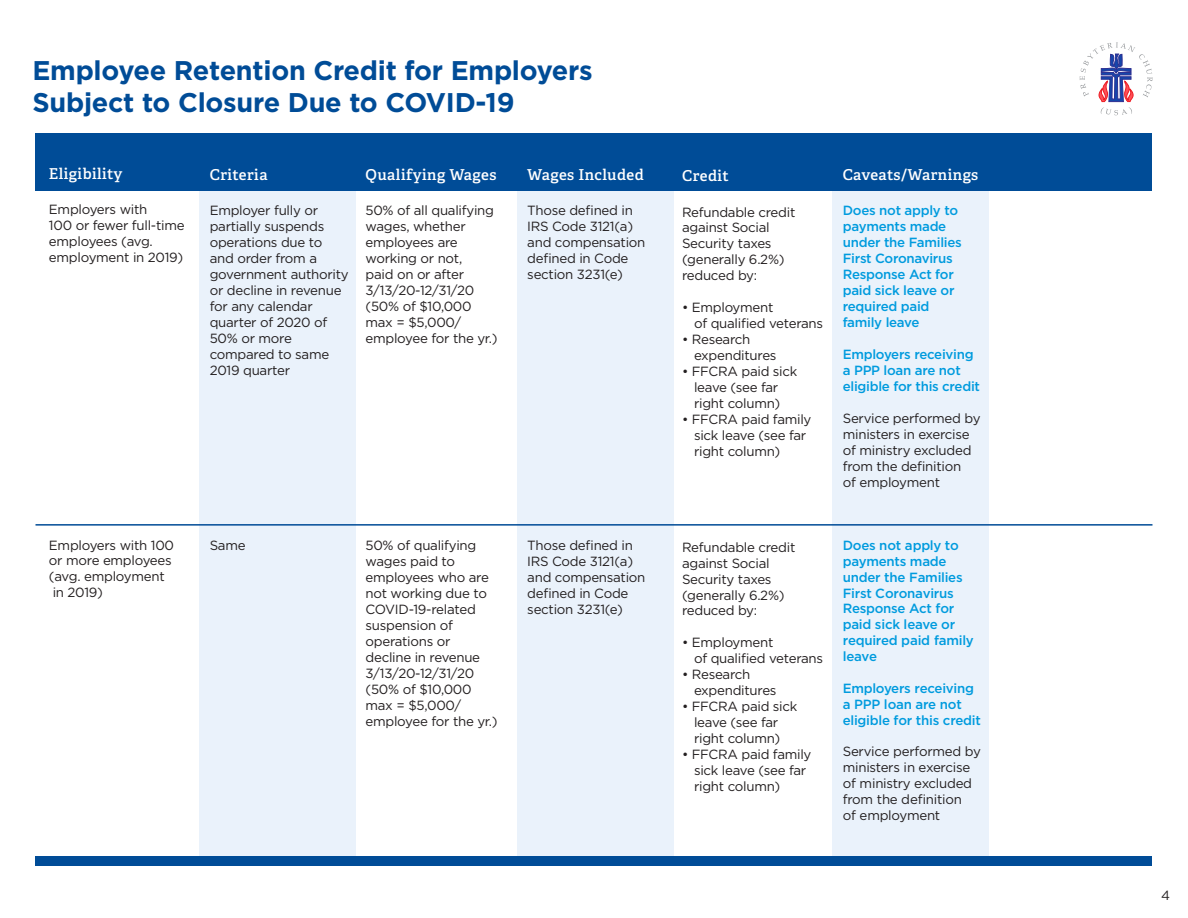
<style>
.page{position:relative;width:1188px;height:918px;background:#fff}
.page>*{position:absolute;margin:0;border:0;box-sizing:border-box;transform-origin:0 0}
.t1{font:700 27px/32.4px "Gotham";letter-spacing:-.01em;color:#004c97}
.t2{font:15px "Adelle PE Sb";letter-spacing:.03em;color:#fff}
.t3{font:13.35px/15.9px "Gotham";letter-spacing:-.02em;color:#231f20}
.t4{font:500 13.35px/15.9px "Gotham";letter-spacing:-.02em;color:#009bde}
</style>
<div class="page">
<div style="left:199px;top:189px;width:157px;height:668px;background:#eaf2fb"></div>
<div style="left:517px;top:189px;width:156px;height:668px;background:#eaf2fb"></div>
<div style="left:832px;top:189px;width:157px;height:668px;background:#eaf2fb"></div>
<div style="left:36px;top:134px;width:1116px;height:57px;background:#004c97"></div>
<div style="left:36px;top:856px;width:1116px;height:10px;background:#004c97"></div>
<svg style="left:1080px;top:42px;width:72px;height:73px"></svg>
<hr style="left:36px;top:524px;width:1116px;height:2px;background:#004c97">
<p class="t1" style="left:33px;top:53px;width:562px">Employee Retention Credit for Employers<br>Subject to Closure Due to COVID-19</p>
<p class="t2" style="left:49px;top:163px;width:75px">Eligibility</p>
<p class="t3" style="left:49px;top:202px;width:137px">Employers with<br>100 or fewer full-time employees (avg. employment in 2019)</p>
<p class="t2" style="left:210px;top:164px;width:59px">Criteria</p>
<p class="t3" style="left:210px;top:202px;width:141px">Employer fully or partially suspends operations due to and order from a government authority or decline in revenue for any calendar quarter of 2020 of<br>50% or more compared to same<br>2019 quarter</p>
<p class="t2" style="left:366px;top:164px;width:132px">Qualifying Wages</p>
<p class="t3" style="left:366px;top:202px;width:134px">50% of all qualifying wages, whether employees are working or not,<br>paid on or after<br>3/13/20-12/31/20 (50% of $10,000 max = $5,000/ employee for the yr.)</p>
<p class="t2" style="left:527px;top:164px;width:118px">Wages Included</p>
<p class="t3" style="left:527px;top:202px;width:120px">Those defined in<br>IRS Code 3121(a) and compensation defined in Code section 3231(e)</p>
<p class="t2" style="left:682px;top:165px;width:48px">Credit</p>
<p class="t3" style="left:682px;top:204px;width:115px">Refundable credit against Social<br>Security taxes (generally 6.2%) reduced by:</p>
<p class="t3" style="left:694px;top:299px;width:131px;text-indent:-12px">• Employment<br>of qualified veterans</p>
<p class="t3" style="left:694px;top:331px;width:84px;text-indent:-12px">• Research expenditures</p>
<p class="t3" style="left:682px;top:363px;width:117px;text-align:center">• FFCRA paid sick leave (see far right column)</p>
<p class="t3" style="left:694px;top:411px;width:119px;text-indent:-12px">• FFCRA paid family sick leave (see far right column)</p>
<p class="t2" style="left:843px;top:164px;width:137px">Caveats/Warnings</p>
<p class="t4" style="left:843px;top:202px;width:117px">Does not apply to</p>
<p class="t4" style="left:843px;top:218px;width:121px">payments made under the Families<br>First Coronavirus<br>Response Act for paid sick leave or</p>
<p class="t4" style="left:843px;top:298px;width:88px">required paid family leave</p>
<p class="t4" style="left:843px;top:346px;width:139px">Employers receiving a PPP loan are not eligible for this credit</p>
<p class="t3" style="left:843px;top:410px;width:139px">Service performed by ministers in exercise of ministry excluded from the definition<br>of employment</p>
<p class="t3" style="left:49px;top:537px;width:127px">Employers with 100 or more employees (avg. employment in 2019)</p>
<p class="t3" style="left:210px;top:538px;width:37px">Same</p>
<p class="t3" style="left:366px;top:538px;width:134px">50% of qualifying wages paid to employees who are not working due to<br>COVID-19-related suspension of operations or decline in revenue<br>3/13/20-12/31/20 (50% of $10,000 max = $5,000/ employee for the yr.)</p>
<p class="t3" style="left:527px;top:538px;width:120px">Those defined in<br>IRS Code 3121(a) and compensation defined in Code section 3231(e)</p>
<p class="t3" style="left:682px;top:539px;width:115px">Refundable credit against Social<br>Security taxes (generally 6.2%) reduced by:</p>
<p class="t3" style="left:694px;top:634px;width:131px;text-indent:-12px">• Employment<br>of qualified veterans</p>
<p class="t3" style="left:694px;top:666px;width:84px;text-indent:-12px">• Research expenditures</p>
<p class="t3" style="left:682px;top:698px;width:117px;text-align:center">• FFCRA paid sick leave (see far right column)</p>
<p class="t3" style="left:694px;top:746px;width:119px;text-indent:-12px">• FFCRA paid family sick leave (see far right column)</p>
<p class="t4" style="left:843px;top:538px;width:133px">Does not apply to payments made under the Families<br>First Coronavirus<br>Response Act for paid sick leave or required paid family leave</p>
<p class="t4" style="left:843px;top:680px;width:140px">Employers receiving a PPP loan are not eligible for this credit</p>
<p class="t3" style="left:843px;top:744px;width:140px">Service performed by ministers in exercise of ministry excluded from the definition<br>of employment</p>
<p class="t3" style="left:1161px;top:887px;width:10px">4</p>
</div>
